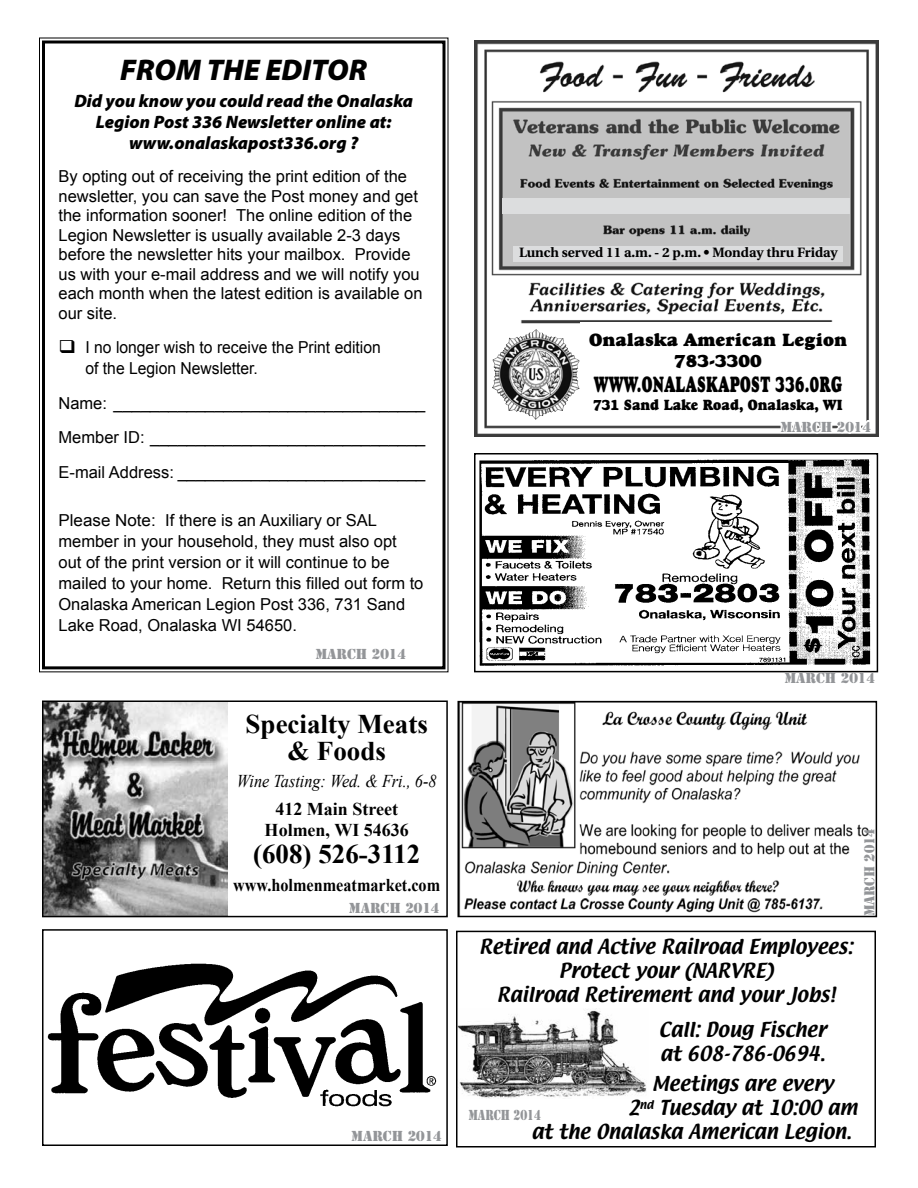
<style>
.page{position:relative;width:918px;height:1188px;background:#fff}
.page>*{position:absolute;margin:0;border:0;box-sizing:border-box;transform-origin:0 0}
.t1{font:italic 900 30px "Myriad Pro";color:#000}
.t2{font:700 27px/27px "Times New Roman";color:#000;text-align:center}
.t3{font:22.5px "Goudy Heavyface";letter-spacing:.025em;color:#000;scale:.64 1}
.t4{font:18px/24px "Textile";color:#000;text-align:center}
.t5{font:italic 900 18px/21px "Myriad Pro";color:#000;text-align:center}
.t6{font:18px/21.6px "Goudy Heavyface";color:#000;text-align:center}
.t7{font:700 18px/21px "Times New Roman";color:#000;text-align:center}
.t8{font:italic 18px "Times New Roman";color:#000;scale:.9 1}
.t9{font:700 18px "Times New Roman";color:#000;scale:.9 1}
.t10{font:16.5px/19.5px "Arial";color:#000}
.t11{font:16.5px/21px "Arial";color:#000;scale:.95 1}
.t12{font:15px "Goudy Heavyface";color:#000;scale:.9 1}
.t13{font:13.5px "Stencil Std";color:#939598}
.t14{font:700 13.5px "Utopia";color:#000}
.t15{font:13.5px "Stencil Std";color:#939598;scale:.8 1}
</style>
<div class="page">
<img style="left:474px;top:40px;width:405px;height:396px">
<div style="left:514px;top:247px;width:329px;height:15px;background:#dcddde"></div>
<div style="left:502px;top:198px;width:348px;height:16px;background:#dcddde"></div>
<div style="left:42px;top:929px;width:406px;height:217px;border:2px solid #000"></div>
<img style="left:47px;top:959px;width:401px;height:151px">
<img style="left:45px;top:703px;width:183px;height:211px">
<div style="left:42px;top:700px;width:406px;height:217px;border:2px solid #000"></div>
<svg style="left:39px;top:37px;width:410px;height:636px"></svg>
<div style="left:42px;top:40px;width:404px;height:629px;border:3px solid #000"></div>
<div style="left:489px;top:326px;width:110px;height:96px;background:#fff"></div>
<img style="left:492px;top:333px;width:88px;height:87px">
<div style="left:580px;top:322px;width:276px;height:97px;background:#fff"></div>
<svg style="left:778px;top:401px;width:96px;height:36px"></svg>
<div style="left:474px;top:453px;width:404px;height:219px;border:2px solid #000"></div>
<img style="left:476px;top:456px;width:395px;height:216px">
<img style="left:461px;top:704px;width:408px;height:209px">
<div style="left:458px;top:701px;width:419px;height:216px;border:2px solid #000"></div>
<img style="left:459px;top:1010px;width:188px;height:88px">
<div style="left:456px;top:931px;width:420px;height:217px;border:2px solid #000"></div>
<h1 class="t1" style="left:120px;top:49px;width:248px">FROM THE EDITOR</h1>
<p class="t5" style="left:74px;top:90px;width:340px">Did you know you could read the Onalaska<br>Legion Post 336 Newsletter online at: www.onalaskapost336.org ?</p>
<p class="t10" style="left:58px;top:167px;width:366px">By opting out of receiving the print edition of the newsletter, you can save the Post money and get the information sooner! The online edition of the Legion Newsletter is usually available 2-3 days before the newsletter hits your mailbox. Provide us with your e-mail address and we will notify you each month when the latest edition is available on our site.</p>
<p class="t11" style="left:86px;top:337px;width:312px;text-indent:-27px">❑ I no longer wish to receive the Print edition of the Legion Newsletter.</p>
<p class="t10" style="left:58px;top:386px;width:368px;line-height:34.5px;text-align:justify">Name: __________________________________ Member ID: ______________________________ E-mail Address: ___________________________</p>
<p class="t10" style="left:58px;top:509px;width:366px;line-height:21px">Please Note: If there is an Auxiliary or SAL member in your household, they must also opt out of the print version or it will continue to be mailed to your home. Return this filled out form to Onalaska American Legion Post 336, 731 Sand Lake Road, Onalaska WI 54650.</p>
<p class="t13" style="left:315px;top:645px;width:92px">MARCH 2014</p>
<h2 class="t2" style="left:246px;top:709px;width:184px">Specialty Meats &amp; Foods</h2>
<p class="t8" style="left:237px;top:769px;width:223px">Wine Tasting: Wed. &amp; Fri., 6-8</p>
<p class="t7" style="left:265px;top:798px;width:146px">412 Main Street<br>Holmen, WI 54636</p>
<h2 class="t2" style="left:253px;top:840px;width:169px">(608) 526-3112</h2>
<p class="t9" style="left:233px;top:873px;width:231px">www.holmenmeatmarket.com</p>
<p class="t13" style="left:349px;top:899px;width:92px">MARCH 2014</p>
<p class="t13" style="left:351px;top:1127px;width:92px">MARCH 2014</p>
<p class="t14" style="left:519px;top:244px;width:320px">Lunch served 11 a.m. - 2 p.m. • Monday thru Friday</p>
<p class="t6" style="left:589px;top:328px;width:260px">Onalaska American Legion<br>783-3300</p>
<h3 class="t3" style="left:594px;top:371px;width:388px">WWW.ONALASKAPOST 336.0RG</h3>
<p class="t12" style="left:593px;top:396px;width:279px">731 Sand Lake Road, Onalaska, WI</p>
<p class="t13" style="left:780px;top:418px;width:92px">MARCH 2014</p>
<p class="t13" style="left:784px;top:669px;width:92px">MARCH 2014</p>
<p class="t13" style="left:861px;top:916px;width:89px;rotate:-90deg">MARCH 2014</p>
<p class="t4" style="left:479px;top:935px;width:375px">Retired and Active Railroad Employees:<br>Protect your (NARVRE)<br>Railroad Retirement and your Jobs!</p>
<p class="t4" style="left:659px;top:1018px;width:169px;text-align:left">Call: Doug Fischer at 608-786-0694.</p>
<p class="t4" style="left:652px;top:1073px;width:183px">Meetings are every</p>
<p class="t4" style="left:628px;top:1097px;width:231px">2<sup>nd</sup> Tuesday at 10:00 am</p>
<p class="t4" style="left:531px;top:1121px;width:322px">at the Onalaska American Legion.</p>
<p class="t15" style="left:468px;top:1106px;width:92px">MARCH 2014</p>
</div>
